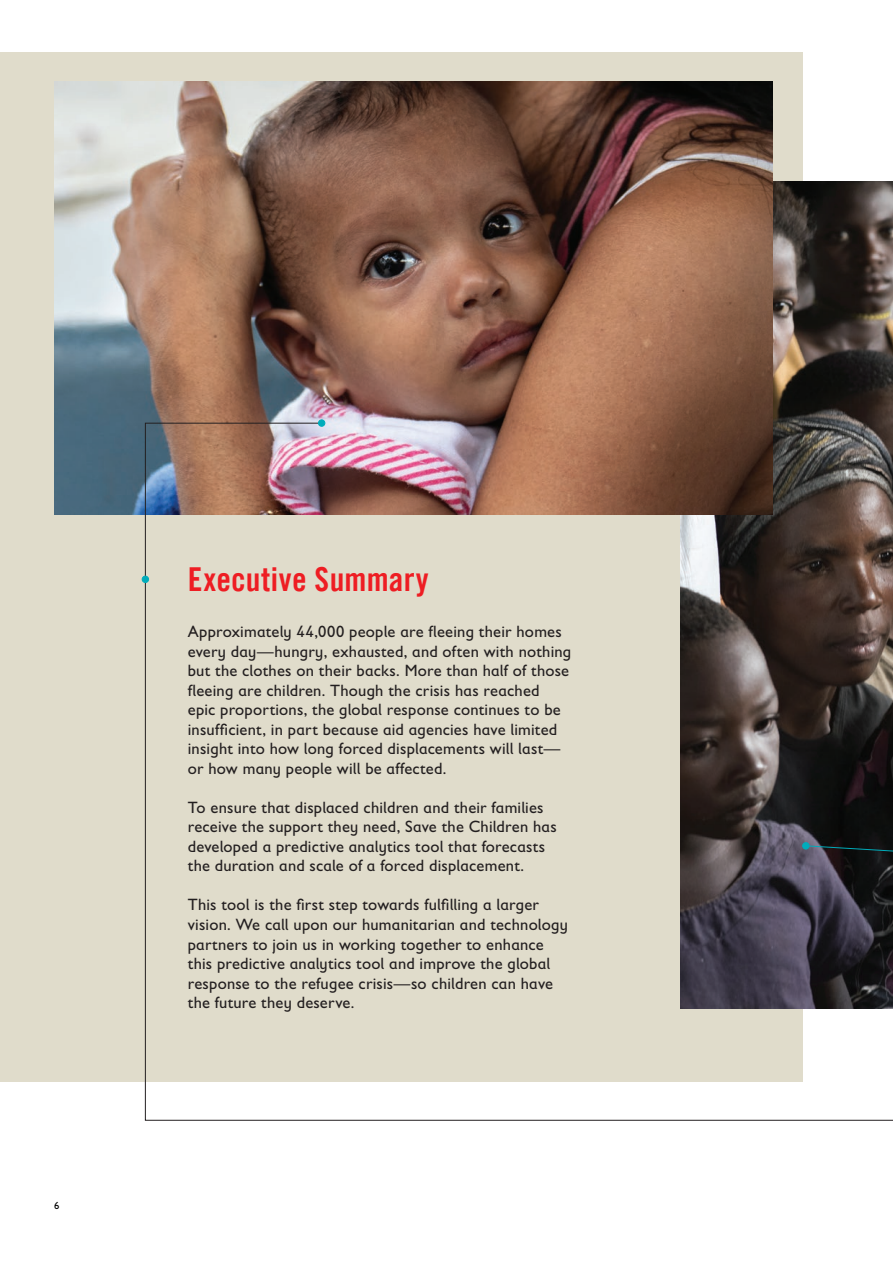
<style>
.page{position:relative;width:893px;height:1263px;background:#fff}
.page>*{position:absolute;margin:0;border:0;box-sizing:border-box;transform-origin:0 0}
.Secondary_Paragraph{font:33px "Trade Gothic LT Com Bd Cn 20";letter-spacing:.01em;color:#ee1d23}
.Body_Copy{font:16.5px/19.5px "Gill Sans Infant Std";letter-spacing:.01em;color:#231f20}
.t1{font:10.5px "Gill Sans Infant Std";color:#000}
</style>
<div class="page">
<div style="left:0;top:52px;width:802px;height:1029px;background:#e0dccb"></div>
<img style="left:681px;top:181px;width:212px;height:398px">
<img style="left:54px;top:82px;width:718px;height:432px">
<svg style="left:145px;top:579px;width:748px;height:542px"></svg>
<img style="left:145px;top:422px;width:177px;height:158px">
<div style="left:142px;top:576px;width:7px;height:6px;background:#00acbb;border-radius:50%"></div>
<div style="left:142px;top:576px;width:7px;height:7px;border:1px solid #00acbb;border-radius:50%"></div>
<div style="left:318px;top:420px;width:7px;height:6px;background:#00acbb;border-radius:50%"></div>
<div style="left:318px;top:419px;width:7px;height:8px;border:1px solid #00acbb;border-radius:50%"></div>
<p class="t1" style="left:54px;top:1199px;width:7px">6</p>
<p class="Secondary_Paragraph" style="left:188px;top:559px;width:242px">Executive Summary</p>
<p class="Body_Copy" style="left:188px;top:622px;width:385px">Approximately 44,000 people are fleeing their homes every day—hungry, exhausted, and often with nothing but the clothes on their backs. More than half of those fleeing are children. Though the crisis has reached<br>epic proportions, the global response continues to be insufficient, in part because aid agencies have limited insight into how long forced displacements will last— or how many people will be affected.</p>
<p class="Body_Copy" style="left:188px;top:798px;width:371px">To ensure that displaced children and their families receive the support they need, Save the Children has developed a predictive analytics tool that forecasts the duration and scale of a forced displacement.</p>
<p class="Body_Copy" style="left:188px;top:895px;width:382px">This tool is the first step towards fulfilling a larger vision. We call upon our humanitarian and technology partners to join us in working together to enhance this predictive analytics tool and improve the global response to the refugee crisis—so children can have the future they deserve.</p>
</div>
